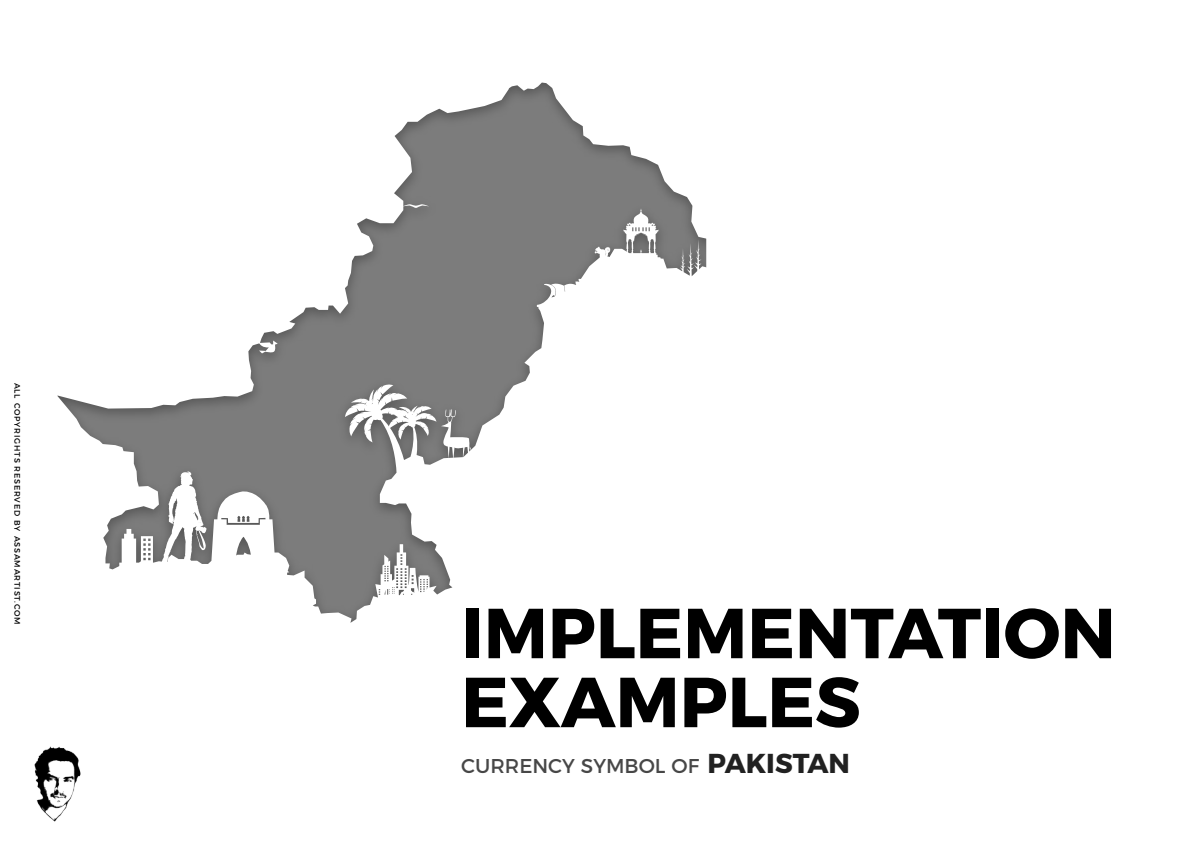
<style>
.page{position:relative;width:1200px;height:849px;background:#fff}
.page>*{position:absolute;margin:0;border:0;box-sizing:border-box;transform-origin:0 0}
.t1{font:700 70.6px/69px "Montserrat";color:#000}
.t2{font:20px "Montserrat";color:#474747}
.t3{font:8px "Montserrat";letter-spacing:.1em;color:#000}
.s1{font-weight:700;font-size:27.3px;color:#212121}
</style>
<div class="page">
<svg style="left:57px;top:82px;width:650px;height:541px"></svg>
<img style="left:34px;top:746px;width:47px;height:76px">
<p class="t3" style="left:24px;top:383px;width:244px;rotate:90deg">ALL COPYRIGHTS RESERVED BY ASSAMARTIST.COM</p>
<h1 class="t1" style="left:461px;top:593px;width:656px">IMPLEMENTATION<br>EXAMPLES</h1>
<h2 class="t2" style="left:461px;top:750px;width:390px">CURRENCY SYMBOL OF <span class="s1">PAKISTAN</span></h2>
</div>
